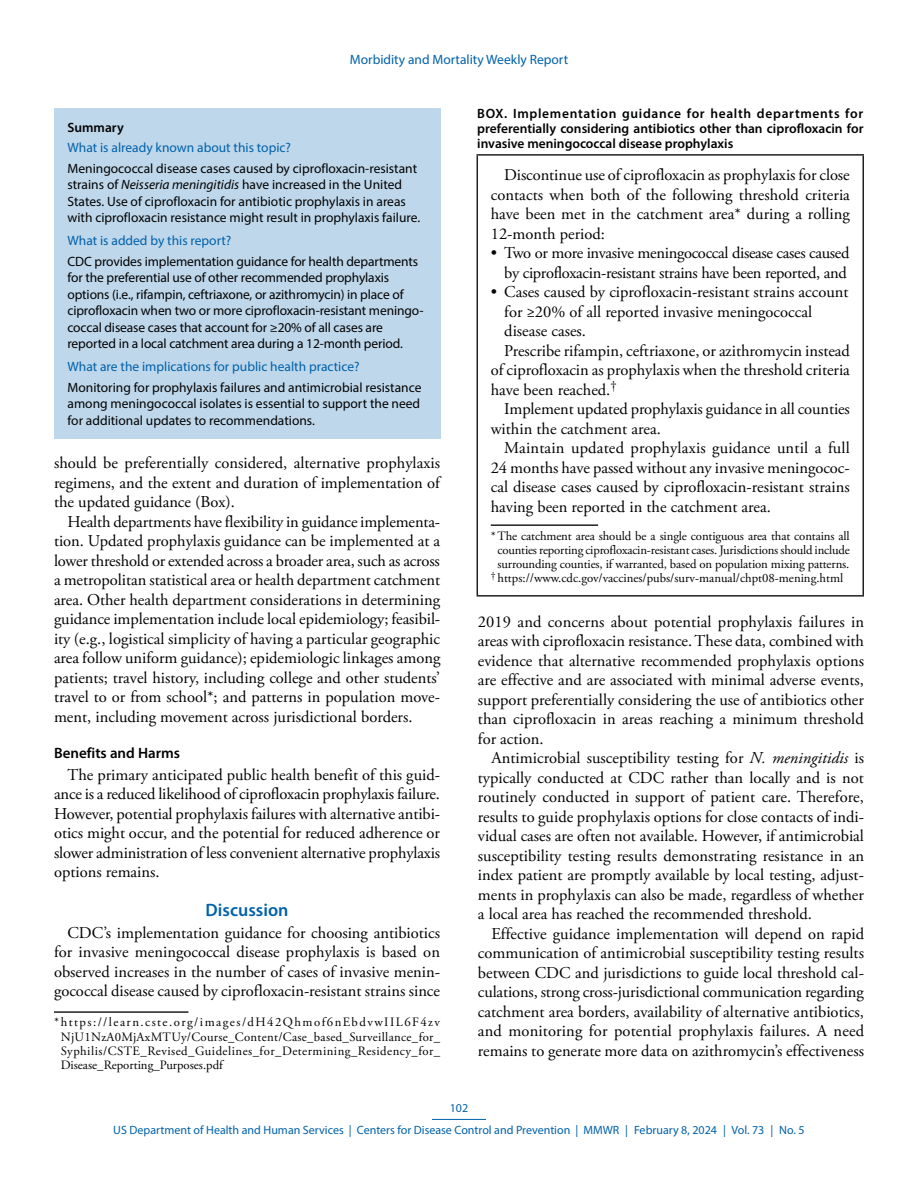
<style>
.page{position:relative;width:918px;height:1188px;background:#fff}
.page>*{position:absolute;margin:0;border:0;box-sizing:border-box;transform-origin:0 0}
.Heading_1{font:600 18px "Myriad Pro";color:#0061aa}
.Paragraph{font:16.5px/19.5px "Adobe Garamond Pro";color:#010203;text-align:justify}
.bullet_in_a_box{font:16.5px/19.5px "Adobe Garamond Pro";letter-spacing:-.01em;color:#010203;text-align:right}
.Heading_2{font:600 15px "Myriad Pro";color:#010203}
.Summary_Box_Text{font:13.5px/16.5px "Myriad Pro";letter-spacing:-.01em;color:#010203}
.Box_Title{font:600 13.5px/15px "Myriad Pro";color:#010203;text-align:justify}
.Summary_Box_Heading{font:13.5px "Myriad Pro";color:#0061aa}
.Summary_Box_Ttile{font:600 13.5px "Myriad Pro";color:#010203}
.Footnote{font:12.75px/14.2px "Adobe Garamond Pro";color:#000;text-align:justify}
.Footnote-2{font:12.75px/14.2px "Adobe Garamond Pro";letter-spacing:-.01em;color:#010203;text-align:center}
.footnote_no_rule_text_indent_1{font:12.75px "Adobe Garamond Pro";color:#010203}
.t1{font:12px/21.8px "Myriad Pro";color:#0061aa;text-align:center}
.s1{font-style:italic}
</style>
<div class="page">
<hr style="left:432px;top:1119px;width:54px;height:1px;background:#0061aa">
<div style="left:54px;top:108px;width:386px;height:330px;background:#bfd7ea"></div>
<hr style="left:54px;top:1011px;width:134px;height:2px;background:#231f20">
<hr style="left:477px;top:154px;width:387px;height:2px;background:#231f20">
<hr style="left:477px;top:156px;width:1px;height:439px;background:#231f20">
<hr style="left:862px;top:156px;width:2px;height:439px;background:#231f20">
<hr style="left:477px;top:595px;width:387px;height:2px;background:#231f20">
<hr style="left:491px;top:524px;width:107px;height:2px;background:#231f20">
<p class="Summary_Box_Heading" style="left:350px;top:51px;width:220px">Morbidity and Mortality Weekly Report</p>
<h1 class="Summary_Box_Ttile" style="left:68px;top:119px;width:58px">Summary</h1>
<h1 class="Summary_Box_Heading" style="left:68px;top:139px;width:225px">What is already known about this topic?</h1>
<p class="Summary_Box_Text" style="left:68px;top:160px;width:354px">Meningococcal disease cases caused by ciprofloxacin-resistant strains of <span class="s1">Neisseria meningitidis</span> have increased in the United States. Use of ciprofloxacin for antibiotic prophylaxis in areas with ciprofloxacin resistance might result in prophylaxis failure.</p>
<h1 class="Summary_Box_Heading" style="left:68px;top:232px;width:165px">What is added by this report?</h1>
<p class="Summary_Box_Text" style="left:68px;top:253px;width:357px">CDC provides implementation guidance for health departments for the preferential use of other recommended prophylaxis options (i.e., rifampin, ceftriaxone, or azithromycin) in place of ciprofloxacin when two or more ciprofloxacin-resistant meningo&shy;coccal disease cases that account for ≥20% of all cases are reported in a local catchment area during a 12-month period.</p>
<h1 class="Summary_Box_Heading" style="left:68px;top:358px;width:294px">What are the implications for public health practice?</h1>
<p class="Summary_Box_Text" style="left:68px;top:379px;width:355px;text-align:justify">Monitoring for prophylaxis failures and antimicrobial resistance among meningococcal isolates is essential to support the need for additional updates to recommendations.</p>
<p class="Paragraph" style="left:54px;top:454px;width:388px">should be preferentially considered, alternative prophylaxis regimens, and the extent and duration of implementation of the updated guidance (Box).</p>
<p class="Paragraph" style="left:54px;top:512px;width:388px;text-indent:13px">Health departments have flexibility in guidance implementa&shy;tion. Updated prophylaxis guidance can be implemented at a lower threshold or extended across a broader area, such as across a metropolitan statistical area or health department catchment area. Other health department considerations in determining guidance implementation include local epidemiology; feasibil&shy;ity (e.g., logistical simplicity of having a particular geographic area follow uniform guidance); epidemiologic linkages among patients; travel history, including college and other students’ travel to or from school*; and patterns in population move&shy;ment, including movement across jurisdictional borders.</p>
<h2 class="Heading_2" style="left:54px;top:743px;width:128px">Benefits and Harms</h2>
<p class="Paragraph" style="left:54px;top:765px;width:388px;text-indent:13px">The primary anticipated public health benefit of this guid&shy;ance is a reduced likelihood of ciprofloxacin prophylaxis failure.<br>However, potential prophylaxis failures with alternative antibi&shy;otics might occur, and the potential for reduced adherence or slower administration of less convenient alternative prophylaxis options remains.</p>
<h1 class="Heading_1" style="left:206px;top:899px;width:84px">Discussion</h1>
<p class="Paragraph" style="left:54px;top:923px;width:388px;text-indent:13px">CDC’s implementation guidance for choosing antibiotics for invasive meningococcal disease prophylaxis is based on observed increases in the number of cases of invasive menin&shy;gococcal disease caused by ciprofloxacin-resistant strains since</p>
<p class="Footnote" style="left:61px;top:1016px;width:381px;text-indent:-7px">*https://learn.cste.org/images/dH42Qhmof6nEbdvwIIL6F4zv NjU1NzA0MjAxMTUy/Course_Content/Case_based_Surveillance_for_ Syphilis/CSTE_Revised_Guidelines_for_Determining_Residency_for_ Disease_Reporting_Purposes.pdf</p>
<p class="Box_Title" style="left:477px;top:106px;width:388px">BOX. Implementation guidance for health departments for preferentially considering antibiotics other than ciprofloxacin for invasive meningococcal disease prophylaxis</p>
<p class="Paragraph" style="left:491px;top:166px;width:361px;text-indent:13px">Discontinue use of ciprofloxacin as prophylaxis for close contacts when both of the following threshold criteria have been met in the catchment area* during a rolling 12-month period:</p>
<p class="bullet_in_a_box" style="left:491px;top:244px;width:360px">• Two or more invasive meningococcal disease cases caused by ciprofloxacin-resistant strains have been reported, and</p>
<p class="bullet_in_a_box" style="left:504px;top:283px;width:346px;text-align:left;text-indent:-14px">• Cases caused by ciprofloxacin-resistant strains account for ≥20% of all reported invasive meningococcal disease cases.</p>
<p class="Paragraph" style="left:491px;top:341px;width:361px;text-indent:13px">Prescribe rifampin, ceftriaxone, or azithromycin instead of ciprofloxacin as prophylaxis when the threshold criteria have been reached.<sup>†</sup></p>
<p class="Paragraph" style="left:491px;top:400px;width:361px;text-indent:13px">Implement updated prophylaxis guidance in all counties within the catchment area.</p>
<p class="Paragraph" style="left:491px;top:439px;width:361px;text-indent:13px">Maintain updated prophylaxis guidance until a full 24 months have passed without any invasive meningococ&shy;cal disease cases caused by ciprofloxacin-resistant strains having been reported in the catchment area.</p>
<p class="Footnote-2" style="left:491px;top:529px;width:360px">*The catchment area should be a single contiguous area that contains all counties reporting ciprofloxacin-resistant cases. Jurisdictions should include surrounding counties, if warranted, based on population mixing patterns.</p>
<p class="footnote_no_rule_text_indent_1" style="left:491px;top:571px;width:354px"><sup>†</sup> https://www.cdc.gov/vaccines/pubs/surv-manual/chpt08-mening.html</p>
<p class="Paragraph" style="left:478px;top:612px;width:388px">2019 and concerns about potential prophylaxis failures in areas with ciprofloxacin resistance. These data, combined with evidence that alternative recommended prophylaxis options are effective and are associated with minimal adverse events, support preferentially considering the use of antibiotics other than ciprofloxacin in areas reaching a minimum threshold for action.</p>
<p class="Paragraph" style="left:478px;top:749px;width:388px;text-indent:13px">Antimicrobial susceptibility testing for <span class="s1">N. meningitidis</span> is typically conducted at CDC rather than locally and is not routinely conducted in support of patient care. Therefore, results to guide prophylaxis options for close contacts of indi&shy;vidual cases are often not available. However, if antimicrobial susceptibility testing results demonstrating resistance in an index patient are promptly available by local testing, adjust&shy;ments in prophylaxis can also be made, regardless of whether a local area has reached the recommended threshold.</p>
<p class="Paragraph" style="left:478px;top:924px;width:388px;text-indent:13px">Effective guidance implementation will depend on rapid communication of antimicrobial susceptibility testing results between CDC and jurisdictions to guide local threshold cal&shy;culations, strong cross-jurisdictional communication regarding catchment area borders, availability of alternative antibiotics, and monitoring for potential prophylaxis failures. A need remains to generate more data on azithromycin’s effectiveness</p>
<p class="t1" style="left:113px;top:1097px;width:693px">102<br>US Department of Health and Human Services | Centers for Disease Control and Prevention | MMWR | February 8, 2024 | Vol. 73 | No. 5</p>
</div>
